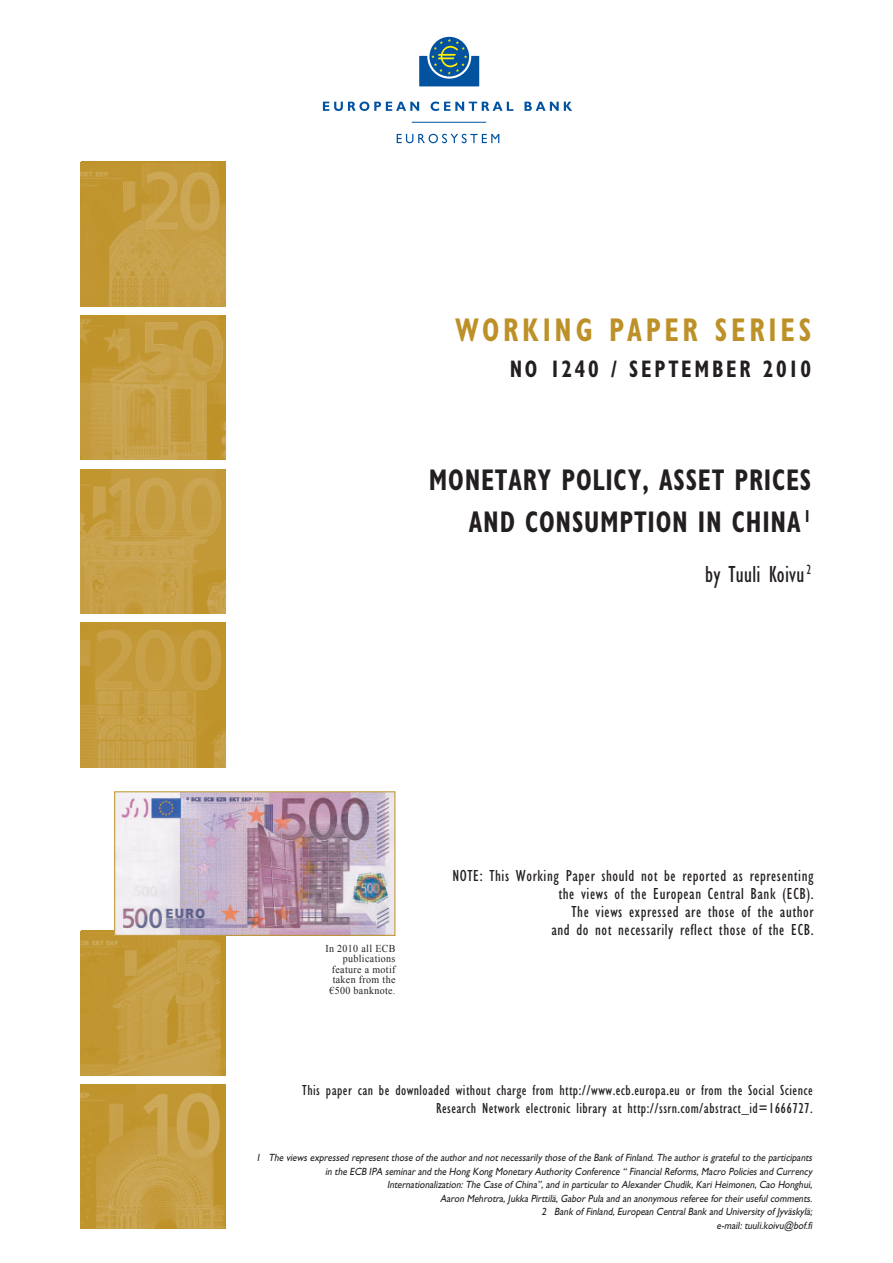
<style>
.page{position:relative;width:893px;height:1263px;background:#fff}
.page>*{position:absolute;margin:0;border:0;box-sizing:border-box;transform-origin:0 0}
.t1{font:700 condensed 33px "Gill Sans Myriad";letter-spacing:.135em;color:#bd9128;scale:.85 1}
.t2{font:700 condensed 30px/42px "Gill Sans Myriad";letter-spacing:.03em;color:#231f20;text-align:right;scale:.85 1}
.t3{font:700 condensed 24px "Gill Sans Myriad";letter-spacing:.135em;color:#231f20;scale:.85 1}
.t4{font:condensed 24px "Gill Sans Myriad";letter-spacing:.01em;color:#231f20;scale:.95 1}
.t5{font:condensed 16.5px/18px "Gill Sans Myriad";letter-spacing:.035em;color:#231f20;text-align:right}
.t6{font:condensed 15px/18px "Gill Sans Myriad";letter-spacing:.03em;color:#231f20;text-align:right}
.t7{font:italic 10.5px/13.5px "Gill Sans Myriad";color:#231f20;text-align:right;scale:.9 1}
.t8{font:10.5px/10.5px "Times New Roman WGL";letter-spacing:.035em;color:#231f20;text-align:right;scale:.95 1}
</style>
<div class="page">
<svg style="left:429px;top:37px;width:40px;height:39px"></svg>
<svg style="left:419px;top:39px;width:60px;height:47px"></svg>
<svg style="left:323px;top:102px;width:96px;height:9px"></svg>
<svg style="left:431px;top:102px;width:82px;height:9px"></svg>
<svg style="left:524px;top:102px;width:48px;height:9px"></svg>
<svg style="left:397px;top:134px;width:102px;height:9px"></svg>
<hr style="left:412px;top:122px;width:74px;height:1px;background:#0153a0">
<img style="left:81px;top:315px;width:144px;height:145px">
<img style="left:81px;top:469px;width:144px;height:145px">
<img style="left:81px;top:623px;width:144px;height:144px">
<img style="left:81px;top:932px;width:144px;height:143px">
<img style="left:81px;top:1084px;width:144px;height:145px">
<img style="left:81px;top:162px;width:144px;height:144px">
<img style="left:114px;top:791px;width:281px;height:145px">
<h1 class="t1" style="left:455px;top:319px;width:421px">WORKING PAPER SERIES</h1>
<h3 class="t3" style="left:510px;top:360px;width:356px">NO 1240 / SEPTEMBER 2010</h3>
<h2 class="t2" style="left:429px;top:462px;width:451px">MONETARY POLICY, ASSET PRICES<br>AND CONSUMPTION IN CHINA <sup>1</sup></h2>
<h3 class="t4" style="left:705px;top:566px;width:113px">by Tuuli Koivu <sup>2</sup></h3>
<p class="t8" style="left:325px;top:944px;width:75px">In 2010 all ECB publications feature a motif taken from the €500 banknote.</p>
<h3 class="t5" style="left:452px;top:869px;width:363px">NOTE: This Working Paper should not be reported as representing the views of the European Central Bank (ECB).<br>The views expressed are those of the author<br>and do not necessarily reflect those of the ECB.</h3>
<h3 class="t6" style="left:302px;top:1082px;width:512px">This paper can be downloaded without charge from http://www.ecb.europa.eu or from the Social Science<br>Research Network electronic library at http://ssrn.com/abstract_id=1666727.</h3>
<p class="t7" style="left:256px;top:1152px;width:621px">1 The views expressed represent those of the author and not necessarily those of the Bank of Finland. The author is grateful to the participants in the ECB IPA seminar and the Hong Kong Monetary Authority Conference “ Financial Reforms, Macro Policies and Currency Internationalization: The Case of China”, and in particular to Alexander Chudik, Kari Heimonen, Cao Honghui,<br>Aaron Mehrotra, Jukka Pirttilä, Gabor Pula and an anonymous referee for their useful comments.<br>2 Bank of Finland, European Central Bank and University of Jyväskylä;<br>e-mail: tuuli.koivu@bof.fi</p>
</div>
